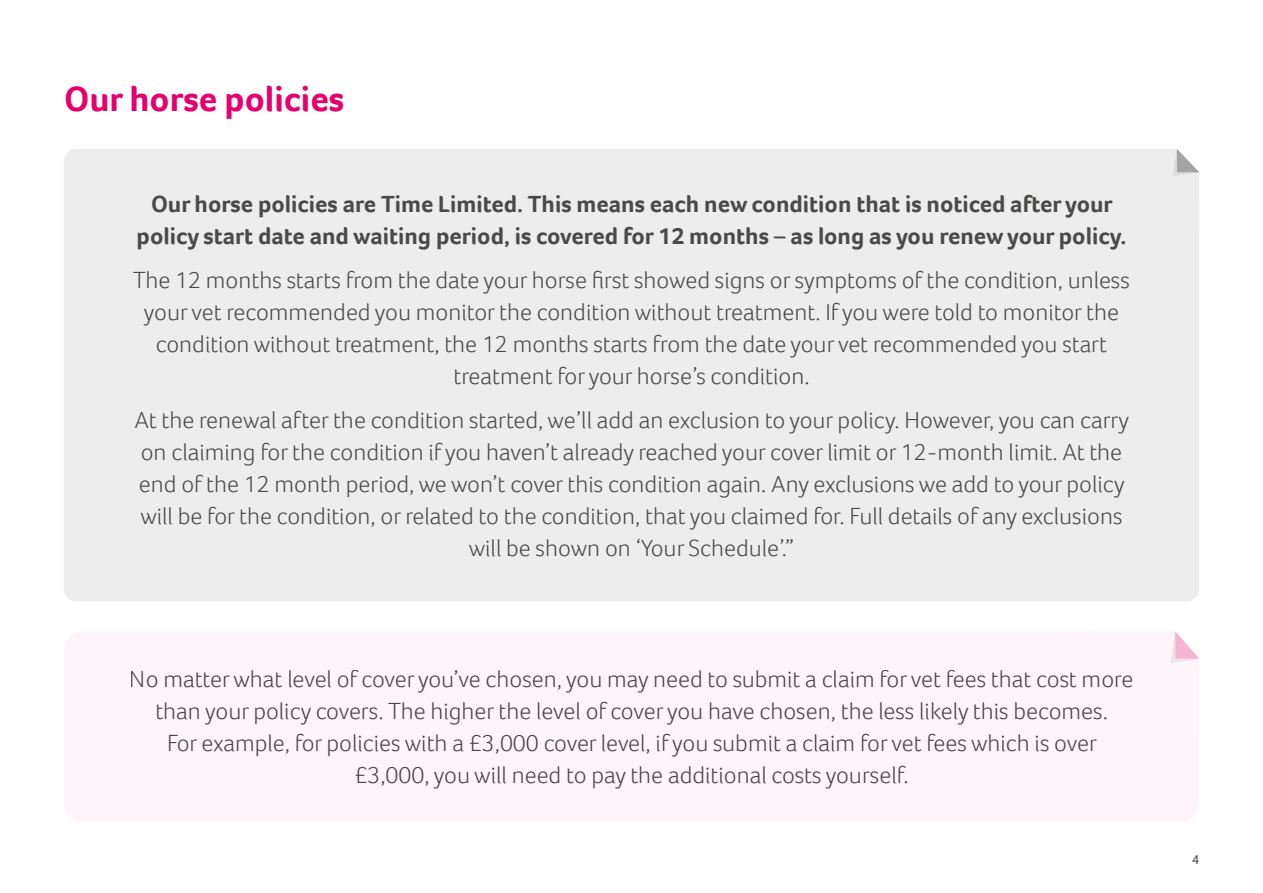
<style>
.page{position:relative;width:1263px;height:893px;background:#fff}
.page>*{position:absolute;margin:0;border:0;box-sizing:border-box;transform-origin:0 0}
.t1{font:700 36px "Foco";color:#e6006d}
.t2{font:300 24px/31.8px "Foco";color:#4a4a49;text-align:center}
.t3{font:700 24px/31.8px "Foco";color:#4a4a49;text-align:center}
.t4{font:13.5px "Foco";color:#4a4a49}
</style>
<div class="page">
<div style="left:64px;top:149px;width:1135px;height:453px;background:#ededed"></div>
<svg style="left:1170px;top:631px;width:29px;height:33px"></svg>
<svg style="left:1140px;top:149px;width:59px;height:79px;background:#e9e9e9"></svg>
<p class="t1" style="left:64px;top:75px;width:282px">Our horse policies</p>
<p class="t3" style="left:137px;top:188px;width:991px">Our horse policies are Time Limited. This means each new condition that is noticed after your policy start date and waiting period, is covered for 12 months – as long as you renew your policy.</p>
<p class="t2" style="left:133px;top:264px;width:998px">The 12 months starts from the date your horse first showed signs or symptoms of the condition, unless your vet recommended you monitor the condition without treatment. If you were told to monitor the condition without treatment, the 12 months starts from the date your vet recommended you start treatment for your horse’s condition.</p>
<p class="t2" style="left:134px;top:404px;width:996px">At the renewal after the condition started, we’ll add an exclusion to your policy. However, you can carry on claiming for the condition if you haven’t already reached your cover limit or 12-month limit. At the end of the 12 month period, we won’t cover this condition again. Any exclusions we add to your policy will be for the condition, or related to the condition, that you claimed for. Full details of any exclusions will be shown on ‘Your Schedule’.”</p>
<p class="t2" style="left:130px;top:663px;width:1005px">No matter what level of cover you’ve chosen, you may need to submit a claim for vet fees that cost more than your policy covers. The higher the level of cover you have chosen, the less likely this becomes.<br>For example, for policies with a £3,000 cover level, if you submit a claim for vet fees which is over £3,000, you will need to pay the additional costs yourself.</p>
<p class="t4" style="left:1192px;top:851px;width:9px">4</p>
</div>
